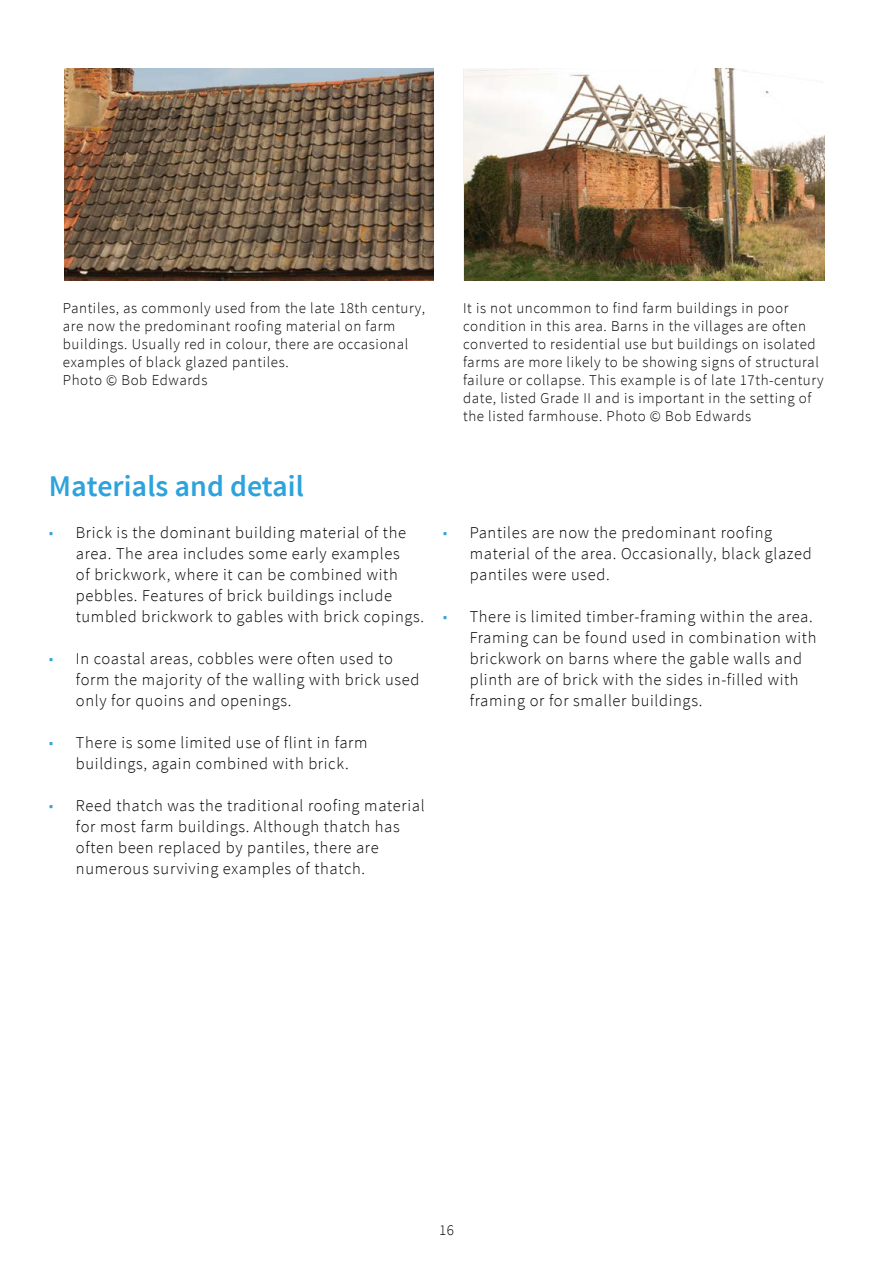
<style>
.page{position:relative;width:893px;height:1263px;background:#fff}
.page>*{position:absolute;margin:0;border:0;box-sizing:border-box;transform-origin:0 0}
.Page_title{font:600 30px "Source Sans Pro";color:#2da2dc}
.t1{font:300 16.5px/21px "Source Sans Pro";letter-spacing:.04em;color:#000}
.t2{font:300 15px/18px "Source Sans Pro";letter-spacing:.04em;color:#000}
.s1{color:#33a3dc}
</style>
<div class="page">
<img style="left:64px;top:68px;width:370px;height:213px">
<img style="left:464px;top:68px;width:361px;height:213px">
<p class="t2" style="left:63px;top:299px;width:364px">Pantiles, as commonly used from the late 18th century, are now the predominant roofing material on farm buildings. Usually red in colour, there are occasional examples of black glazed pantiles.<br>Photo © Bob Edwards</p>
<p class="t2" style="left:463px;top:299px;width:362px">It is not uncommon to find farm buildings in poor condition in this area. Barns in the villages are often converted to residential use but buildings on isolated farms are more likely to be showing signs of structural failure or collapse. This example is of late 17th-century date, listed Grade II and is important in the setting of the listed farmhouse. Photo © Bob Edwards</p>
<p class="Page_title" style="left:49px;top:467px;width:256px">Materials and detail</p>
<p class="t1" style="left:76px;top:522px;width:350px;text-indent:-27px"><span class="s1">■</span> Brick is the dominant building material of the area. The area includes some early examples<br>of brickwork, where it can be combined with pebbles. Features of brick buildings include tumbled brickwork to gables with brick copings.</p>
<p class="t1" style="left:76px;top:648px;width:345px;text-indent:-27px"><span class="s1">■</span> In coastal areas, cobbles were often used to form the majority of the walling with brick used only for quoins and openings.</p>
<p class="t1" style="left:49px;top:732px;width:320px;text-align:center"><span class="s1">■</span> There is some limited use of flint in farm buildings, again combined with brick.</p>
<p class="t1" style="left:76px;top:795px;width:350px;text-indent:-27px"><span class="s1">■</span> Reed thatch was the traditional roofing material for most farm buildings. Although thatch has often been replaced by pantiles, there are numerous surviving examples of thatch.</p>
<p class="t1" style="left:470px;top:522px;width:343px;text-indent:-27px"><span class="s1">■</span> Pantiles are now the predominant roofing material of the area. Occasionally, black glazed pantiles were used.</p>
<p class="t1" style="left:470px;top:606px;width:348px;text-indent:-27px"><span class="s1">■</span> There is limited timber-framing within the area.<br>Framing can be found used in combination with brickwork on barns where the gable walls and plinth are of brick with the sides in-filled with framing or for smaller buildings.</p>
<p class="t2" style="left:439px;top:1221px;width:16px">16</p>
</div>
